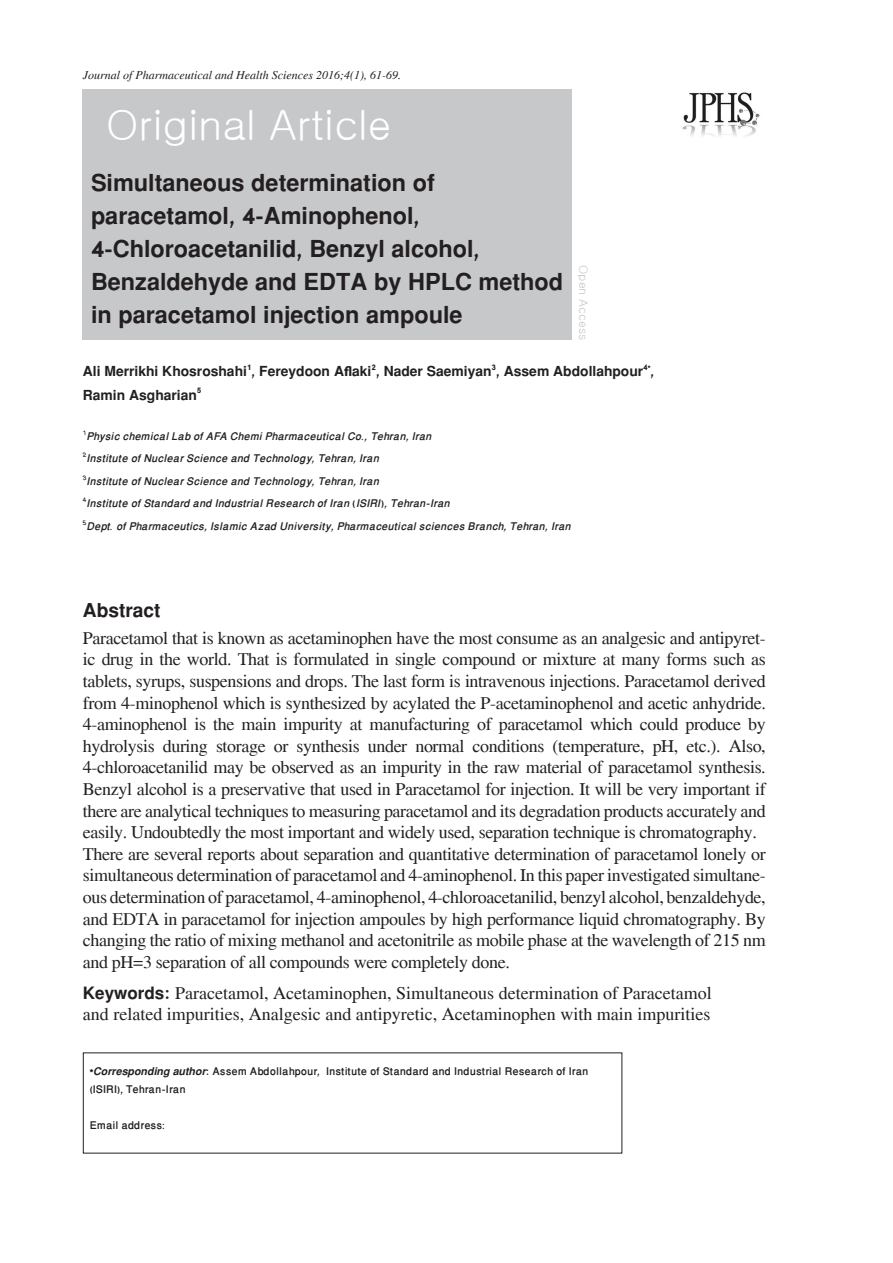
<style>
.page{position:relative;width:893px;height:1263px;background:#fff}
.page>*{position:absolute;margin:0;border:0;box-sizing:border-box;transform-origin:0 0}
.t1{font:42px "Gulim";color:#fff}
.t2{font:700 33px/33px "Win Soft Pro";color:#231f20}
.t3{font:700 27px "Win Soft Pro";color:#231f20}
.t4{font:700 19.5px/23.4px "Win Soft Pro";color:#231f20}
.t5{font:18px/21.6px "Jaghb Uni";color:#231f20;text-align:justify}
.t6{font:italic 500 15px "Win Soft Pro";color:#231f20}
.t7{font:500 15px/18px "Win Soft Pro";color:#231f20}
.t8{font:italic 12px "Jaghb Uni";color:#231f20}
.t9{font:12px "Gulim";color:#c5c6c8}
.s1{font-family:"Win Soft Pro";font-weight:700;font-size:24px}
.s2{font-weight:700;font-style:italic}
</style>
<div class="page">
<div style="left:83px;top:89px;width:489px;height:251px;background:#c7c8ca"></div>
<img style="left:682px;top:92px;width:78px;height:44px">
<p class="t8" style="left:83px;top:68px;width:320px">Journal of Pharmaceutical and Health Sciences 2016;4(1), 61-69.</p>
<h1 class="t1" style="left:106px;top:104px;width:287px">Original Article</h1>
<p class="t2" style="left:91px;top:165px;width:345px">Simultaneous determination of paracetamol, 4-Aminophenol,</p>
<p class="t2" style="left:91px;top:231px;width:390px">4-Chloroacetanilid, Benzyl alcohol,</p>
<p class="t2" style="left:91px;top:264px;width:474px">Benzaldehyde and EDTA by HPLC method in paracetamol injection ampoule</p>
<p class="t4" style="left:83px;top:359px;width:573px">Ali Merrikhi Khosroshahi<sup>1</sup>, Fereydoon Aflaki<sup>2</sup>, Nader Saemiyan<sup>3</sup>, Assem Abdollahpour<sup>4*</sup>,<br>Ramin Asgharian<sup>5</sup></p>
<p class="t6" style="left:83px;top:425px;width:350px"><sup>1</sup>Physic chemical Lab of AFA Chemi Pharmaceutical Co., Tehran, Iran</p>
<p class="t6" style="left:83px;top:447px;width:298px"><sup>2</sup>Institute of Nuclear Science and Technology, Tehran, Iran</p>
<p class="t6" style="left:83px;top:470px;width:298px"><sup>3</sup>Institute of Nuclear Science and Technology, Tehran, Iran</p>
<p class="t6" style="left:83px;top:492px;width:368px"><sup>4</sup>Institute of Standard and Industrial Research of Iran (ISIRI), Tehran-Iran</p>
<p class="t6" style="left:83px;top:515px;width:489px"><sup>5</sup>Dept. of Pharmaceutics, Islamic Azad University, Pharmaceutical sciences Branch, Tehran, Iran</p>
<p class="t9" style="left:589px;top:265px;width:77px;rotate:90deg">Open Access</p>
<h3 class="t3" style="left:83px;top:590px;width:79px">Abstract</h3>
<p class="t5" style="left:83px;top:627px;width:684px">Paracetamol that is known as acetaminophen have the most consume as an analgesic and antipyret&shy;ic drug in the world. That is formulated in single compound or mixture at many forms such as tablets, syrups, suspensions and drops. The last form is intravenous injections. Paracetamol derived from 4-minophenol which is synthesized by acylated the P-acetaminophenol and acetic anhydride.<br>4-aminophenol is the main impurity at manufacturing of paracetamol which could produce by hydrolysis during storage or synthesis under normal conditions (temperature, pH, etc.). Also, 4-chloroacetanilid may be observed as an impurity in the raw material of paracetamol synthesis.<br>Benzyl alcohol is a preservative that used in Paracetamol for injection. It will be very important if there are analytical techniques to measuring paracetamol and its degradation products accurately and easily. Undoubtedly the most important and widely used, separation technique is chromatography.</p>
<p class="t5" style="left:83px;top:843px;width:684px">There are several reports about separation and quantitative determination of paracetamol lonely or simultaneous determination of paracetamol and 4-aminophenol. In this paper investigated simultane&shy;ous determination of paracetamol, 4-aminophenol, 4-chloroacetanilid, benzyl alcohol, benzaldehyde, and EDTA in paracetamol for injection ampoules by high performance liquid chromatography. By changing the ratio of mixing methanol and acetonitrile as mobile phase at the wavelength of 215 nm and pH=3 separation of all compounds were completely done.</p>
<p class="t5" style="left:83px;top:981px;width:630px"><span class="s1">Keywords:</span> Paracetamol, Acetaminophen, Simultaneous determination of Paracetamol and related impurities, Analgesic and antipyretic, Acetaminophen with main impurities</p>
<p class="t7" style="left:90px;top:1062px;width:500px"><span class="s2">*Corresponding author:</span> Assem Abdollahpour, Institute of Standard and Industrial Research of Iran (ISIRI), Tehran-Iran</p>
<p class="t7" style="left:90px;top:1116px;width:77px">Email address:</p>
</div>
